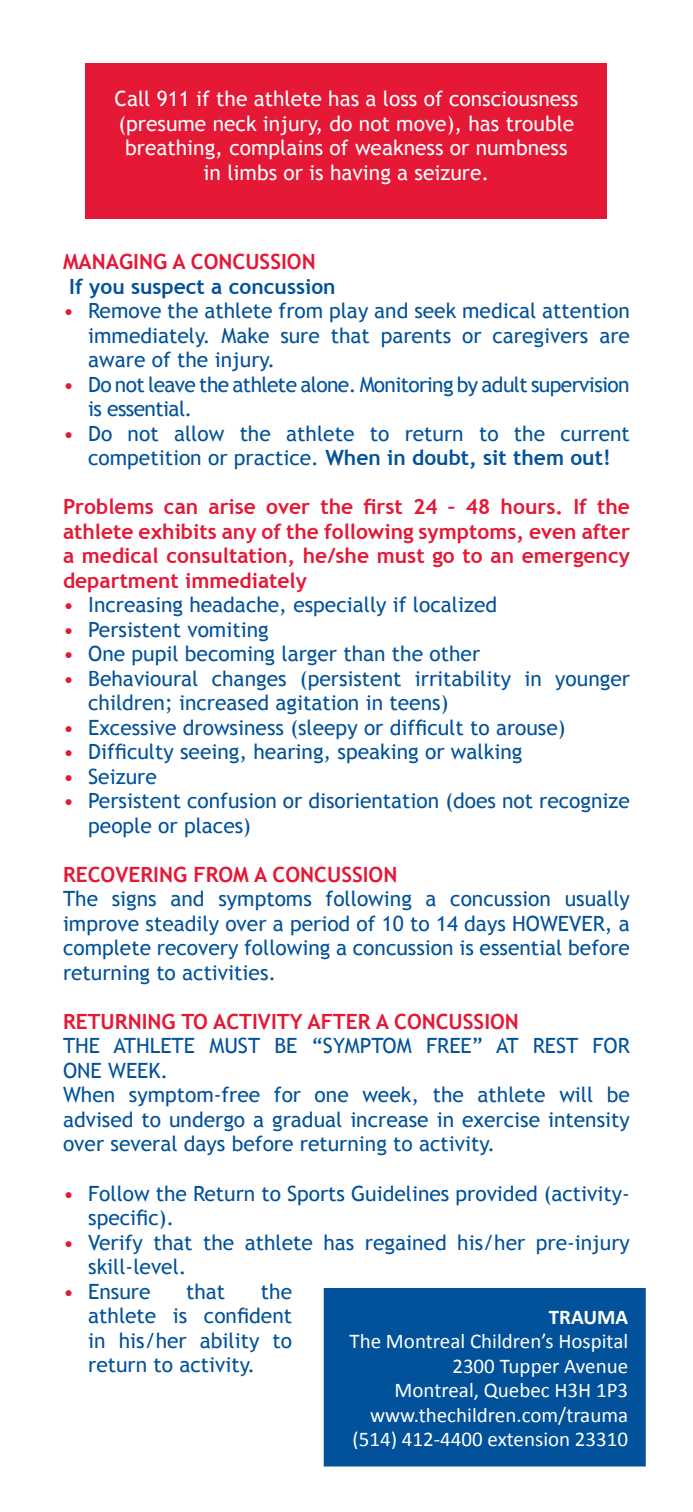
<style>
.page{position:relative;width:693px;height:1512px;background:#fff}
.page>*{position:absolute;margin:0;border:0;box-sizing:border-box;transform-origin:0 0}
.small_panels_BULLETS{font:21px/24.5px "Trebuchet MS";color:#01529a}
.black_text{font:21px/24.5px "Trebuchet MS";color:#01529a;text-align:justify}
.black_text-2{font:700 21px/24.5px "Trebuchet MS";color:#e51836;text-align:justify}
.black_text-3{font:21px/24.5px "Trebuchet MS";color:#fff;text-align:center}
.t1{font:21px "Calibri";color:#fff}
.small_panels_BULLETS-2{font:21px/24.5px "Trebuchet MS";letter-spacing:-.03em;color:#01529a}
.black_text-4{font:700 21px "Trebuchet MS";color:#01529a}
.t2{font:700 21px "Calibri";color:#fff}
.s1{color:#e51836}
.s2{font-weight:700}
</style>
<div class="page">
<div style="left:86px;top:63px;width:521px;height:156px;background:#e51836"></div>
<div style="left:323px;top:1288px;width:323px;height:179px;background:#01529a"></div>
<p class="black_text-3" style="left:115px;top:87px;width:465px">Call 911 if the athlete has a loss of consciousness (presume neck injury, do not move), has trouble breathing, complains of weakness or numbness in limbs or is having a seizure.</p>
<p class="black_text-2" style="left:63px;top:250px;width:142px">MANAGIN G A CONCUSSION</p>
<p class="black_text-4" style="left:69px;top:273px;width:268px">If you suspect a concussion</p>
<p class="small_panels_BULLETS" style="left:88px;top:299px;width:543px;text-align:justify;text-indent:-25px"><span class="s1">•</span> Remove the athlete from play and seek medical attention immediately. Make sure that parents or caregivers are aware of the injury.</p>
<p class="small_panels_BULLETS-2" style="left:88px;top:372px;width:543px;text-indent:-25px"><span class="s1">•</span> Do not leave the athlete alone. Monitoring by adult supervision is essential.</p>
<p class="small_panels_BULLETS" style="left:63px;top:421px;width:568px;text-align:center"><span class="s1">•</span> Do not allow the athlete to return to the current competition or practice. <span class="s2">When in doubt, sit them out!</span></p>
<p class="black_text-2" style="left:63px;top:495px;width:569px">Problems can arise over the first 24 – 48 hours. If the athlete exhibits any of the following symptoms, even after a medical consultation, he/she must go to an emergency department immediately</p>
<p class="small_panels_BULLETS" style="left:63px;top:593px;width:436px"><span class="s1">•</span> Increasing headache, especially if localized</p>
<p class="small_panels_BULLETS" style="left:63px;top:617px;width:207px"><span class="s1">•</span> Persistent vomiting</p>
<p class="small_panels_BULLETS" style="left:63px;top:642px;width:419px"><span class="s1">•</span> One pupil becoming larger than the other</p>
<p class="small_panels_BULLETS" style="left:88px;top:666px;width:543px;text-indent:-25px"><span class="s1">•</span> Behavioural changes (persistent irritability in younger children; increased agitation in teens)</p>
<p class="small_panels_BULLETS" style="left:63px;top:715px;width:504px"><span class="s1">•</span> Excessive drowsiness (sleepy or difficult to arouse)</p>
<p class="small_panels_BULLETS" style="left:63px;top:740px;width:461px"><span class="s1">•</span> Difficulty seeing, hearing, speaking or walking</p>
<p class="small_panels_BULLETS" style="left:63px;top:764px;width:95px"><span class="s1">•</span> Seizure</p>
<p class="small_panels_BULLETS" style="left:88px;top:789px;width:543px;text-indent:-25px"><span class="s1">•</span> Persistent confusion or disorientation (does not recognize people or places)</p>
<p class="black_text-2" style="left:63px;top:862px;width:40px">RECOV</p>
<p class="black_text-2" style="left:128px;top:862px;width:158px">ERING FROM A CONCUSSION</p>
<p class="black_text" style="left:63px;top:887px;width:569px">The signs and symptoms following a concussion usually improve steadily over a period of 10 to 14 days HOWEVER, a complete recovery following a concussion is essential before returning to activities.</p>
<p class="black_text-2" style="left:63px;top:1009px;width:345px">RETURNIN G TO ACTIVITY AFTER A CONCUSSION</p>
<p class="black_text" style="left:63px;top:1034px;width:25px">The</p>
<p class="black_text" style="left:113px;top:1034px;width:59px">ath lete</p>
<p class="black_text" style="left:209px;top:1034px;width:77px">must be</p>
<p class="black_text" style="left:312px;top:1034px;width:48px">“symptom</p>
<p class="black_text" style="left:426px;top:1034px;width:12px">free</p>
<p class="black_text" style="left:472px;top:1034px;width:73px">” at rest</p>
<p class="black_text" style="left:593px;top:1034px;width:13px">for</p>
<p class="black_text" style="left:63px;top:1058px;width:14px">one</p>
<p class="black_text" style="left:108px;top:1058px;width:15px">wee</p>
<p class="black_text" style="left:149px;top:1058px;width:21px">k.</p>
<p class="black_text" style="left:63px;top:1083px;width:568px">When symptom-free for one week, the athlete will be advised to undergo a gradual increase in exercise intensity over several days before returning to activity.</p>
<p class="small_panels_BULLETS" style="left:88px;top:1182px;width:543px;text-indent:-25px"><span class="s1">•</span> Follow the Return to Sports Guidelines provided (activity&shy;specific).</p>
<p class="small_panels_BULLETS" style="left:88px;top:1231px;width:543px;text-indent:-25px"><span class="s1">•</span> Verify that the athlete has regained his/her pre-injury skill-level.</p>
<p class="small_panels_BULLETS" style="left:63px;top:1280px;width:89px"><span class="s1">•</span> Ensure</p>
<p class="small_panels_BULLETS" style="left:186px;top:1280px;width:41px">that</p>
<p class="small_panels_BULLETS" style="left:88px;top:1280px;width:206px;text-align:justify;text-indent:173px">the athlete is confident in his/her ability to return to activity.</p>
<p class="t2" style="left:549px;top:1304px;width:81px">TRAUMA</p>
<p class="t1" style="left:350px;top:1328px;width:280px">The Montreal Children’s Hospital</p>
<p class="t1" style="left:452px;top:1353px;width:177px">2300 Tupper Avenue</p>
<p class="t1" style="left:395px;top:1377px;width:235px">Montreal, Quebec H3H 1P3</p>
<p class="t1" style="left:370px;top:1402px;width:260px">www.thechildren.com/trauma</p>
<p class="t1" style="left:352px;top:1426px;width:277px">(514) 412-4400 extension 23310</p>
</div>
